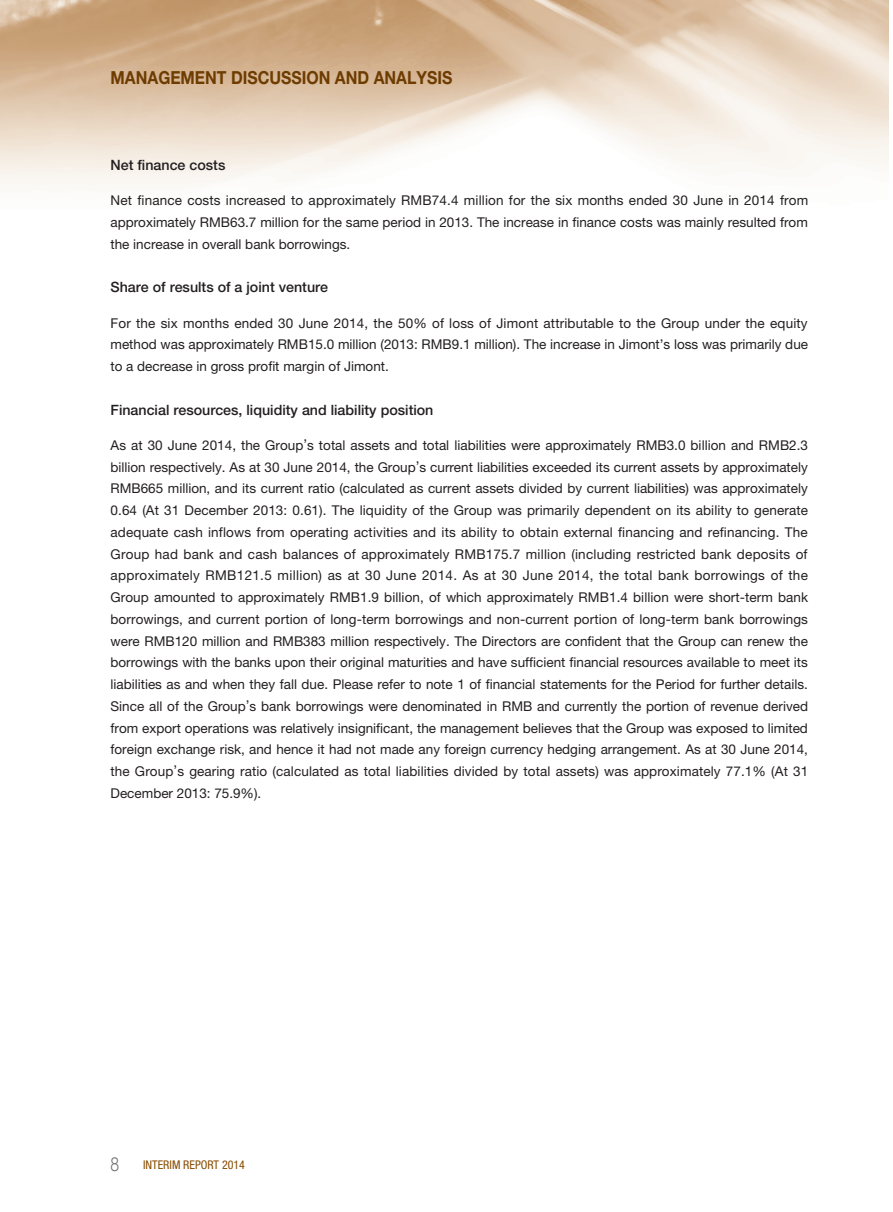
<style>
.page{position:relative;width:893px;height:1212px;background:#fff}
.page>*{position:absolute;margin:0;border:0;box-sizing:border-box;transform-origin:0 0}
.t1{font:700 18px "Helvetica Neue LT Std";color:#6e3c00;scale:.88 1}
._4__副標題{font:500 14.25px "Helvetica Neue LT Std";color:#231f20}
._1__內文{font:13.5px/21.8px "Helvetica Neue LT Std";color:#231f20;text-align:justify}
.t2{font:condensed 12px "Helvetica Neue LT Std";color:#884d00}
.s1{font-weight:300;font-stretch:normal;font-size:19.5px;color:#6c6d70}
</style>
<div class="page">
<img style="left:0;top:0;width:889px;height:186px">
<h1 class="t1" style="left:111px;top:67px;width:390px">MANAGEMENT DISCUSSION AND ANALYSIS</h1>
<p class="_4__副標題" style="left:111px;top:156px;width:116px">Net finance costs</p>
<p class="_1__內文" style="left:111px;top:189px;width:699px">Net finance costs increased to approximately RMB74.4 million for the six months ended 30 June in 2014 from approximately RMB63.7 million for the same period in 2013. The increase in finance costs was mainly resulted from the increase in overall bank borrowings.</p>
<p class="_4__副標題" style="left:111px;top:279px;width:219px">Share of results of a joint venture</p>
<p class="_1__內文" style="left:111px;top:312px;width:699px">For the six months ended 30 June 2014, the 50% of loss of Jimont attributable to the Group under the equity method was approximately RMB15.0 million (2013: RMB9.1 million). The increase in Jimont’s loss was primarily due to a decrease in gross profit margin of Jimont.</p>
<p class="_4__副標題" style="left:111px;top:401px;width:324px">Financial resources, liquidity and liability position</p>
<p class="_1__內文" style="left:111px;top:434px;width:699px">As at 30 June 2014, the Group’s total assets and total liabilities were approximately RMB3.0 billion and RMB2.3 billion respectively. As at 30 June 2014, the Group’s current liabilities exceeded its current assets by approximately RMB665 million, and its current ratio (calculated as current assets divided by current liabilities) was approximately 0.64 (At 31 December 2013: 0.61). The liquidity of the Group was primarily dependent on its ability to generate adequate cash inflows from operating activities and its ability to obtain external financing and refinancing. The Group had bank and cash balances of approximately RMB175.7 million (including restricted bank deposits of approximately RMB121.5 million) as at 30 June 2014. As at 30 June 2014, the total bank borrowings of the Group amounted to approximately RMB1.9 billion, of which approximately RMB1.4 billion were short-term bank borrowings, and current portion of long-term borrowings and non-current portion of long-term bank borrowings were RMB120 million and RMB383 million respectively. The Directors are confident that the Group can renew the borrowings with the banks upon their original maturities and have sufficient financial resources available to meet its liabilities as and when they fall due. Please refer to note 1 of financial statements for the Period for further details.<br>Since all of the Group’s bank borrowings were denominated in RMB and currently the portion of revenue derived from export operations was relatively insignificant, the management believes that the Group was exposed to limited foreign exchange risk, and hence it had not made any foreign currency hedging arrangement. As at 30 June 2014, the Group’s gearing ratio (calculated as total liabilities divided by total assets) was approximately 77.1% (At 31<br>December 2013: 75.9%).</p>
<p class="t2" style="left:111px;top:1157px;width:136px"><span class="s1">8</span> INTERIM REPORT 2014</p>
</div>
